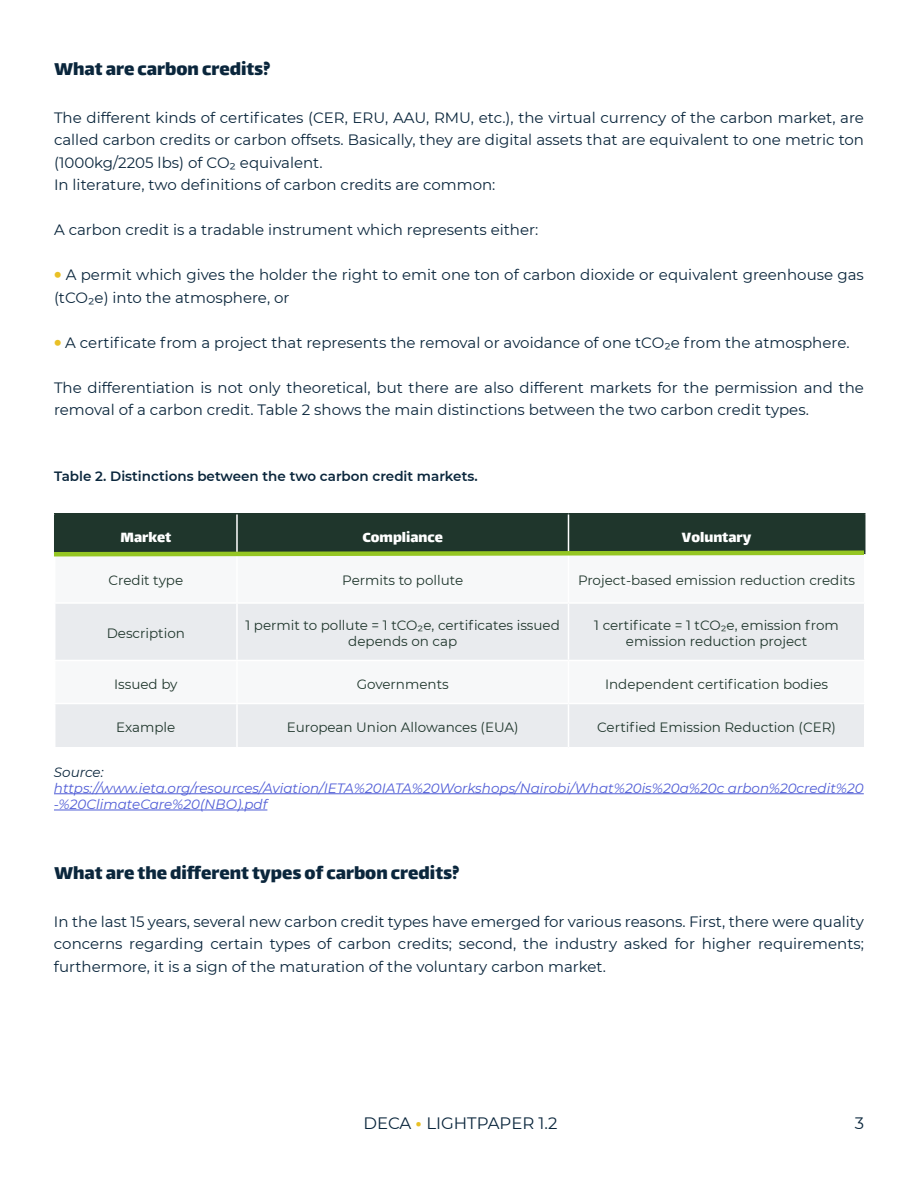
<style>
.page{position:relative;width:918px;height:1188px;background:#fff}
.page>*{position:absolute;margin:0;border:0;box-sizing:border-box;transform-origin:0 0}
.Titulo{font:21px "Lalezar";color:#0a263c}
.t1{font:16.5px "Lalezar";color:#fff}
.t2{font:16.5px "Montserrat";color:#0a263c}
.Opcion1{font:15px/22.5px "Montserrat";color:#0a263c;text-align:justify}
.t3{font:13.5px/16.2px "Montserrat";color:#1f362c;text-align:center}
.Opcion1-2{font:italic 13.5px/16.2px "Montserrat";color:#4f5cd6}
.Opcion1-3{font:600 13.5px "Montserrat";color:#0a263c}
.Opcion1-4{font:italic 13.5px "Montserrat";color:#0a263c}
.s1{font-weight:900;font-size:18px;color:#e9c026}
.s2{font-weight:900;color:#e9c026}
</style>
<div class="page">
<svg style="left:55px;top:604px;width:809px;height:143px;fill:#e9ebee"></svg>
<hr style="left:54px;top:513px;width:183px;height:1px;background:#1f362c">
<hr style="left:237px;top:513px;width:331px;height:1px;background:#1f362c">
<hr style="left:568px;top:513px;width:297px;height:1px;background:#1f362c">
<hr style="left:236px;top:604px;width:2px;height:56px;background:#fff">
<hr style="left:568px;top:604px;width:1px;height:56px;background:#fff">
<hr style="left:236px;top:704px;width:2px;height:43px;background:#fff">
<hr style="left:568px;top:704px;width:1px;height:43px;background:#fff">
<hr style="left:54px;top:660px;width:183px;height:1px;background:#fff">
<hr style="left:237px;top:660px;width:331px;height:1px;background:#fff">
<hr style="left:236px;top:661px;width:2px;height:42px;background:#fff">
<hr style="left:568px;top:660px;width:297px;height:1px;background:#fff">
<hr style="left:568px;top:661px;width:1px;height:42px;background:#fff">
<hr style="left:54px;top:703px;width:183px;height:1px;background:#fff">
<hr style="left:237px;top:703px;width:331px;height:1px;background:#fff">
<hr style="left:568px;top:703px;width:297px;height:1px;background:#fff">
<svg style="left:54px;top:514px;width:812px;height:43px;background:#314a31"></svg>
<hr style="left:54px;top:793px;width:810px;height:1px;background:#4f5cd6">
<hr style="left:54px;top:810px;width:213px;height:1px;background:#4f5cd6">
<p class="Titulo" style="left:54px;top:55px;width:218px">What are carbon credits?</p>
<p class="Opcion1" style="left:54px;top:105px;width:812px">The different kinds of certificates (CER, ERU, AAU, RMU, etc.), the virtual currency of the carbon market, are called carbon credits or carbon offsets. Basically, they are digital assets that are equivalent to one metric ton (1000kg/2205 lbs) of CO2 equivalent.</p>
<p class="Opcion1" style="left:54px;top:173px;width:443px">In literature, two definitions of carbon credits are common:</p>
<p class="Opcion1" style="left:54px;top:218px;width:486px">A carbon credit is a tradable instrument which represents either:</p>
<p class="Opcion1" style="left:54px;top:263px;width:811px"><span class="s1">•</span> A permit which gives the holder the right to emit one ton of carbon dioxide or equivalent greenhouse gas (tCO2e) into the atmosphere, or</p>
<p class="Opcion1" style="left:54px;top:330px;width:797px"><span class="s1">•</span> A certificate from a project that represents the removal or avoidance of one tCO2e from the atmosphere.</p>
<p class="Opcion1" style="left:54px;top:375px;width:812px">The differentiation is not only theoretical, but there are also different markets for the permission and the removal of a carbon credit. Table 2 shows the main distinctions between the two carbon credit types.</p>
<p class="Opcion1-3" style="left:54px;top:467px;width:425px">Table 2. Distinctions between the two carbon credit markets.</p>
<p class="t1" style="left:120px;top:526px;width:52px">Market</p>
<p class="t1" style="left:362px;top:526px;width:82px">Compliance</p>
<p class="t1" style="left:682px;top:526px;width:71px">Voluntary</p>
<p class="t3" style="left:108px;top:571px;width:76px">Credit type</p>
<p class="t3" style="left:342px;top:571px;width:123px">Permits to pollute</p>
<p class="t3" style="left:578px;top:571px;width:279px">Project-based emission reduction credits</p>
<p class="t3" style="left:107px;top:625px;width:80px">Description</p>
<p class="t3" style="left:246px;top:617px;width:316px">1 permit to pollute = 1 tCO2e, certificates issued depends on cap</p>
<p class="t3" style="left:594px;top:617px;width:246px">1 certificate = 1 tCO2e, emission from emission reduction project</p>
<p class="t3" style="left:114px;top:675px;width:65px">Issued by</p>
<p class="t3" style="left:357px;top:675px;width:94px">Governments</p>
<p class="t3" style="left:605px;top:675px;width:225px">Independent certification bodies</p>
<p class="t3" style="left:116px;top:719px;width:61px">Example</p>
<p class="t3" style="left:287px;top:719px;width:233px">European Union Allowances (EUA)</p>
<p class="t3" style="left:597px;top:719px;width:240px">Certified Emission Reduction (CER)</p>
<p class="Opcion1-4" style="left:54px;top:762px;width:51px">Source:</p>
<p class="Opcion1-2" style="left:54px;top:779px;width:811px">https://www.ieta.org/resources/Aviation/IETA%20IATA%20Workshops/Nairobi/What%20is%20a%20c arbon%20credit%20 -%20ClimateCare%20(NBO).pdf</p>
<p class="Titulo" style="left:54px;top:859px;width:407px">What are the different types of carbon credits?</p>
<p class="Opcion1" style="left:54px;top:909px;width:812px">In the last 15 years, several new carbon credit types have emerged for various reasons. First, there were quality concerns regarding certain types of carbon credits; second, the industry asked for higher requirements; furthermore, it is a sign of the maturation of the voluntary carbon market.</p>
<p class="t2" style="left:363px;top:1112px;width:196px">DECA <span class="s2">·</span> LIGHTPAPER 1.2</p>
<p class="t2" style="left:855px;top:1112px;width:11px">3</p>
</div>
